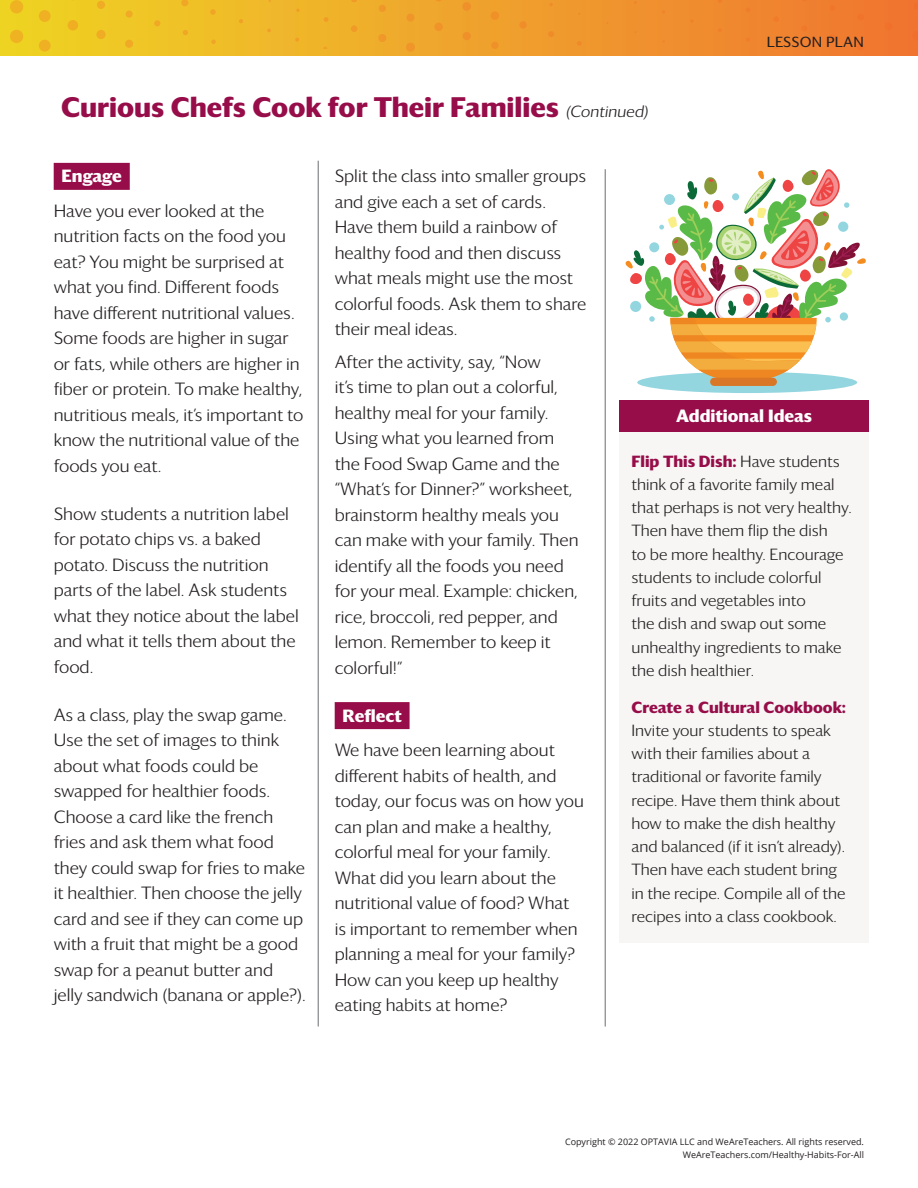
<style>
.page{position:relative;width:918px;height:1188px;background:#fff}
.page>*{position:absolute;margin:0;border:0;box-sizing:border-box;transform-origin:0 0}
.t1{font:700 27.6px "Darby Sans";color:#970d49}
.t2{font:300 17.25px/25.5px "Darby Sans";color:#231f20}
.t3{font:700 17.25px "Darby Sans";color:#fff}
.t4{font:300 15.75px/23.2px "Darby Sans";color:#231f20}
.t5{font:14.25px "Darby Sans";letter-spacing:.02em;color:#231f20}
.t6{font:9px/13.5px "Open Sans";color:#231f20;text-align:right}
.s1{font-weight:300;font-size:15.75px;color:#231f20}
.s2{font-weight:700;color:#970d49}
</style>
<div class="page">
<div style="left:0;top:0;width:918px;height:56px;background:linear-gradient(to right,#efd424,#f07532)"></div>
<div style="left:10px;top:0;width:13px;height:13px;background:#efb222;border-radius:50%"></div>
<div style="left:39px;top:10px;width:12px;height:12px;background:#efb023;border-radius:50%"></div>
<div style="left:68px;top:20px;width:10px;height:11px;background:#f0ae22;border-radius:50%"></div>
<svg style="left:96px;top:30px;width:10px;height:9px"></svg>
<div style="left:125px;top:40px;width:8px;height:8px;background:#f0aa25;border-radius:50%"></div>
<div style="left:10px;top:30px;width:13px;height:13px;background:#efb222;border-radius:50%"></div>
<div style="left:39px;top:40px;width:12px;height:12px;background:#efb023;border-radius:50%"></div>
<svg style="left:913px;top:3px;width:5px;height:7px"></svg>
<div style="left:829px;top:5px;width:7px;height:6px;background:#f0762b;border-radius:50%"></div>
<div style="left:857px;top:14px;width:7px;height:7px;background:#f0742b;border-radius:50%"></div>
<div style="left:885px;top:22px;width:8px;height:9px;background:#f0712b;border-radius:50%"></div>
<svg style="left:912px;top:31px;width:6px;height:9px"></svg>
<svg style="left:718px;top:0;width:4px;height:3px"></svg>
<svg style="left:746px;top:7px;width:5px;height:5px"></svg>
<svg style="left:774px;top:16px;width:5px;height:6px"></svg>
<svg style="left:801px;top:25px;width:6px;height:6px"></svg>
<div style="left:829px;top:34px;width:7px;height:7px;background:#f0762b;border-radius:50%"></div>
<div style="left:857px;top:43px;width:7px;height:8px;background:#f0742b;border-radius:50%"></div>
<svg style="left:690px;top:19px;width:4px;height:4px"></svg>
<svg style="left:718px;top:28px;width:4px;height:4px"></svg>
<svg style="left:746px;top:37px;width:4px;height:5px"></svg>
<svg style="left:774px;top:46px;width:5px;height:3px"></svg>
<svg style="left:549px;top:3px;width:4px;height:3px"></svg>
<div style="left:462px;top:2px;width:9px;height:9px;background:#ef902a;border-radius:50%"></div>
<div style="left:491px;top:11px;width:8px;height:9px;background:#f09029;border-radius:50%"></div>
<div style="left:519px;top:21px;width:8px;height:8px;background:#f08d2a;border-radius:50%"></div>
<svg style="left:548px;top:31px;width:6px;height:6px"></svg>
<svg style="left:577px;top:41px;width:5px;height:5px"></svg>
<svg style="left:351px;top:0;width:6px;height:2px"></svg>
<div style="left:379px;top:5px;width:7px;height:7px;background:#f09829;border-radius:50%"></div>
<div style="left:406px;top:14px;width:8px;height:8px;background:#ef952a;border-radius:50%"></div>
<div style="left:434px;top:23px;width:9px;height:8px;background:#f0932a;border-radius:50%"></div>
<div style="left:463px;top:32px;width:8px;height:8px;background:#ef902a;border-radius:50%"></div>
<div style="left:491px;top:42px;width:8px;height:7px;background:#f09029;border-radius:50%"></div>
<svg style="left:296px;top:9px;width:4px;height:3px"></svg>
<svg style="left:324px;top:17px;width:5px;height:5px"></svg>
<div style="left:351px;top:25px;width:6px;height:7px;background:#f09a28;border-radius:50%"></div>
<div style="left:378px;top:34px;width:8px;height:8px;background:#f09829;border-radius:50%"></div>
<div style="left:406px;top:43px;width:9px;height:9px;background:#ef952a;border-radius:50%"></div>
<div style="left:181px;top:0;width:7px;height:6px;background:#f0a726;border-radius:50%"></div>
<svg style="left:210px;top:9px;width:6px;height:6px"></svg>
<svg style="left:239px;top:19px;width:4px;height:4px"></svg>
<svg style="left:267px;top:29px;width:4px;height:3px"></svg>
<svg style="left:295px;top:38px;width:4px;height:4px"></svg>
<div style="left:97px;top:1px;width:8px;height:8px;background:#f0ac24;border-radius:50%"></div>
<div style="left:126px;top:11px;width:7px;height:7px;background:#f0aa25;border-radius:50%"></div>
<svg style="left:154px;top:20px;width:6px;height:6px"></svg>
<svg style="left:183px;top:30px;width:5px;height:5px"></svg>
<svg style="left:211px;top:40px;width:5px;height:4px"></svg>
<div style="left:637px;top:372px;width:220px;height:21px;background:#94d6e0;border-radius:50%"></div>
<div style="left:710px;top:378px;width:67px;height:8px;background:#d97727;border-radius:4px"></div>
<svg style="left:625px;top:169px;width:241px;height:211px"></svg>
<div style="left:54px;top:163px;width:76px;height:27px;background:#970d49"></div>
<div style="left:335px;top:702px;width:75px;height:27px;background:#970d49"></div>
<hr style="left:318px;top:161px;width:1px;height:866px;background:#6c6d70">
<hr style="left:605px;top:169px;width:1px;height:858px;background:#6c6d70">
<div style="left:620px;top:409px;width:249px;height:534px;background:#f7f6f5"></div>
<div style="left:620px;top:400px;width:249px;height:31px;background:#970d49"></div>
<p class="t1" style="left:61px;top:87px;width:591px">Curious Chefs Cook for Their Families <span class="s1">(Continued)</span></p>
<p class="t5" style="left:767px;top:32px;width:99px">LESSON PLAN</p>
<p class="t3" style="left:62px;top:163px;width:62px">Engage</p>
<p class="t2" style="left:54px;top:197px;width:251px">Have you ever looked at the nutrition facts on the food you eat? You might be surprised at what you find. Different foods have different nutritional values.<br>Some foods are higher in sugar or fats, while others are higher in fiber or protein. To make healthy, nutritious meals, it’s important to know the nutritional value of the foods you eat.</p>
<p class="t2" style="left:54px;top:500px;width:247px">Show students a nutrition label for potato chips vs. a baked potato. Discuss the nutrition parts of the label. Ask students what they notice about the label and what it tells them about the food.</p>
<p class="t2" style="left:54px;top:701px;width:253px">As a class, play the swap game.<br>Use the set of images to think about what foods could be swapped for healthier foods.<br>Choose a card like the french fries and ask them what food they could swap for fries to make it healthier. Then choose the jelly card and see if they can come up with a fruit that might be a good swap for a peanut butter and jelly sandwich (banana or apple?).</p>
<p class="t2" style="left:335px;top:163px;width:253px">Split the class into smaller groups and give each a set of cards.<br>Have them build a rainbow of healthy food and then discuss what meals might use the most colorful foods. Ask them to share their meal ideas.</p>
<p class="t2" style="left:335px;top:348px;width:245px">After the activity, say, “Now<br>it’s time to plan out a colorful, healthy meal for your family.<br>Using what you learned from the Food Swap Game and the “What’s for Dinner?” worksheet, brainstorm healthy meals you can make with your family. Then identify all the foods you need for your meal. Example: chicken, rice, broccoli, red pepper, and lemon. Remember to keep it colorful!”</p>
<p class="t3" style="left:343px;top:702px;width:61px">Reflect</p>
<p class="t2" style="left:335px;top:737px;width:251px">We have been learning about different habits of health, and today, our focus was on how you can plan and make a healthy, colorful meal for your family.<br>What did you learn about the nutritional value of food? What is important to remember when planning a meal for your family?<br>How can you keep up healthy eating habits at home?</p>
<p class="t3" style="left:676px;top:403px;width:137px">Additional Ideas</p>
<p class="t4" style="left:632px;top:449px;width:222px"><span class="s2">Flip This Dish:</span> Have students think of a favorite family meal that perhaps is not very healthy.<br>Then have them flip the dish<br>to be more healthy. Encourage students to include colorful fruits and vegetables into<br>the dish and swap out some unhealthy ingredients to make the dish healthier.</p>
<p class="t4" style="left:632px;top:695px;width:216px"><span class="s2">Create a Cultural Cookbook:<br></span>Invite your students to speak with their families about a traditional or favorite family recipe. Have them think about how to make the dish healthy and balanced (if it isn’t already).<br>Then have each student bring in the recipe. Compile all of the recipes into a class cookbook.</p>
<p class="t6" style="left:565px;top:1135px;width:301px">Copyright © 2022 OPTAVIA LLC and WeAreTeachers. All rights reserved.<br>WeAreTeachers.com/Healthy-Habits-For-All</p>
</div>
